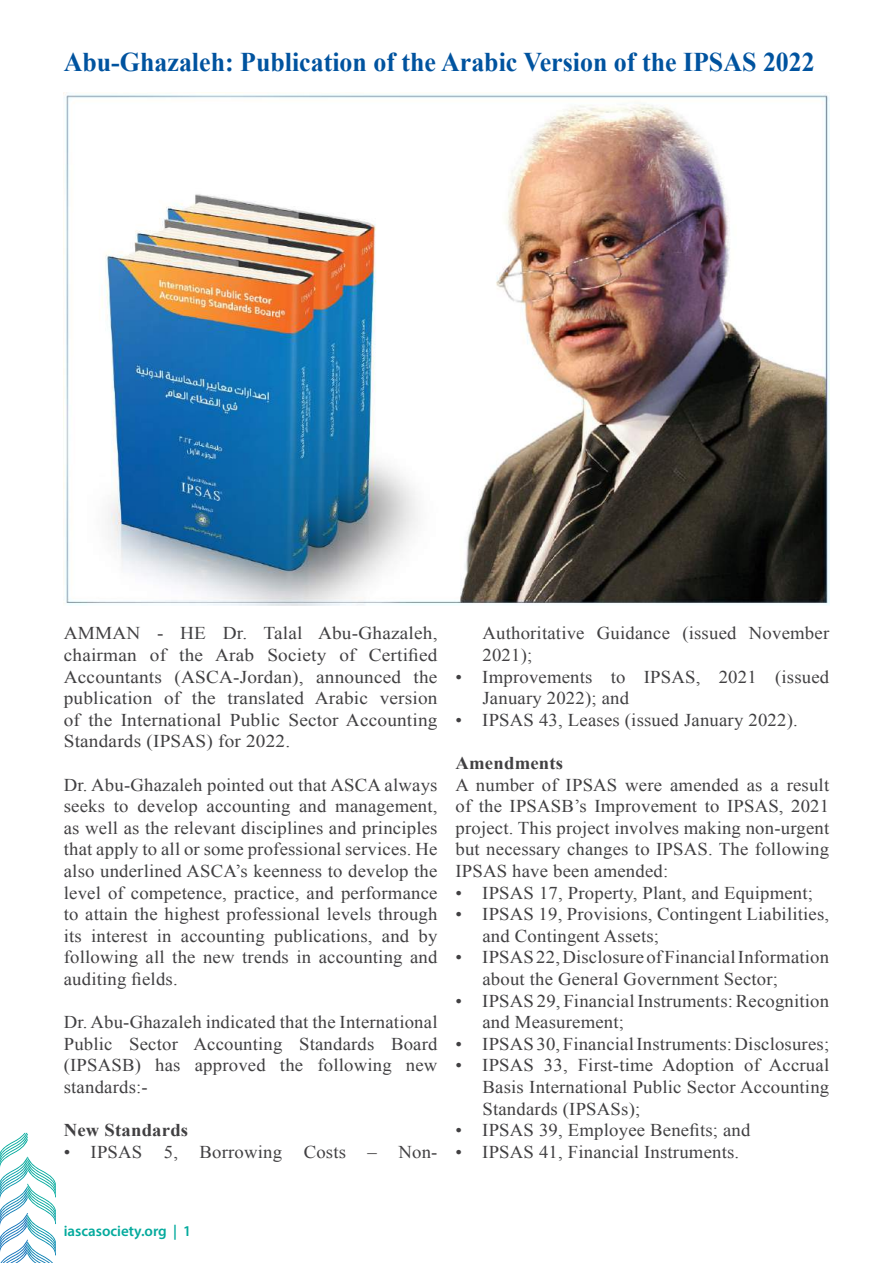
<style>
.page{position:relative;width:893px;height:1263px;background:#fff}
.page>*{position:absolute;margin:0;border:0;box-sizing:border-box;transform-origin:0 0}
.t1{font:700 27px "Times New Roman";color:#00539f;scale:.96 1}
.t2{font:18px/21.6px "Times New Roman";letter-spacing:.01em;color:#414042;scale:1.04 1}
.t3{font:18px/21.6px "Times New Roman";letter-spacing:.01em;color:#414042;scale:1.07 1}
.t4{font:700 18px "Times New Roman";letter-spacing:.01em;color:#414042;scale:1.04 1}
.t5{font:600 15px "Myriad Pro";color:#04aa9d}
</style>
<div class="page">
<svg style="left:0;top:1133px;width:56px;height:130px"></svg>
<img style="left:64px;top:94px;width:765px;height:512px">
<h1 class="t1" style="left:64px;top:44px;width:784px">Abu-Ghazaleh: Publication of the Arabic Version of the IPSAS 2022</h1>
<p class="t3" style="left:64px;top:622px;width:73px">AMMAN</p>
<p class="t3" style="left:157px;top:622px;width:7px">-</p>
<p class="t3" style="left:180px;top:622px;width:26px">HE</p>
<p class="t3" style="left:223px;top:622px;width:24px">Dr.</p>
<p class="t3" style="left:263px;top:622px;width:38px">Talal</p>
<p class="t3" style="left:318px;top:622px;width:113px">Abu-Ghazaleh,</p>
<p class="t2" style="left:482px;top:622px;width:100px">Authoritative</p>
<p class="t2" style="left:597px;top:622px;width:72px">Guidance</p>
<p class="t2" style="left:682px;top:622px;width:54px">(issued</p>
<p class="t2" style="left:749px;top:622px;width:79px">November</p>
<p class="t3" style="left:64px;top:644px;width:70px">chairman</p>
<p class="t3" style="left:150px;top:644px;width:17px">of</p>
<p class="t3" style="left:179px;top:644px;width:24px">the</p>
<p class="t3" style="left:215px;top:644px;width:38px">Arab</p>
<p class="t3" style="left:267px;top:644px;width:57px">Society</p>
<p class="t3" style="left:339px;top:644px;width:17px">of</p>
<p class="t3" style="left:369px;top:644px;width:66px">Certified</p>
<p class="t2" style="left:482px;top:644px;width:49px">2021 ;(</p>
<p class="t3" style="left:64px;top:665px;width:93px">Accountants</p>
<p class="t3" style="left:174px;top:665px;width:122px">(ASCA-Jordan ,)</p>
<p class="t3" style="left:316px;top:665px;width:81px">announced</p>
<p class="t3" style="left:414px;top:665px;width:24px">the</p>
<p class="t2" style="left:455px;top:665px;width:8px">•</p>
<p class="t2" style="left:482px;top:665px;width:107px">Improvements</p>
<p class="t2" style="left:611px;top:665px;width:16px">to</p>
<p class="t2" style="left:644px;top:665px;width:56px">IPSAS,</p>
<p class="t2" style="left:719px;top:665px;width:38px">2021</p>
<p class="t2" style="left:775px;top:665px;width:54px">(issued</p>
<p class="t3" style="left:64px;top:687px;width:84px">publication</p>
<p class="t3" style="left:164px;top:687px;width:17px">of</p>
<p class="t3" style="left:192px;top:687px;width:24px">the</p>
<p class="t3" style="left:227px;top:687px;width:73px">translated</p>
<p class="t3" style="left:315px;top:687px;width:51px">Arabic</p>
<p class="t3" style="left:380px;top:687px;width:56px">version</p>
<p class="t3" style="left:88px;top:709px;width:24px">the</p>
<p class="t3" style="left:121px;top:709px;width:96px">International</p>
<p class="t3" style="left:230px;top:709px;width:48px">Public</p>
<p class="t3" style="left:288px;top:709px;width:141px">Sector Accounting</p>
<p class="t3" style="left:64px;top:709px;width:213px">of<br>Standards (IPSAS) for 2022.</p>
<p class="t2" style="left:64px;top:773px;width:361px;text-align:right">Dr. Abu-Ghazaleh pointed out that ASCA always management,</p>
<p class="t2" style="left:64px;top:795px;width:41px">seeks</p>
<p class="t2" style="left:64px;top:817px;width:361px">as well as the relevant disciplines and principles</p>
<p class="t2" style="left:64px;top:838px;width:361px">that apply to all or some professional services. He</p>
<p class="t2" style="left:64px;top:860px;width:361px">also underlined ASCA s’ keenness to develop the</p>
<p class="t2" style="left:64px;top:881px;width:361px">level of competence, practice, and performance</p>
<p class="t2" style="left:64px;top:903px;width:361px">to attain the highest professional levels through</p>
<p class="t2" style="left:419px;top:925px;width:20px">by</p>
<p class="t2" style="left:137px;top:795px;width:60px">develop</p>
<p class="t2" style="left:207px;top:795px;width:82px">accounting</p>
<p class="t2" style="left:299px;top:795px;width:28px">and</p>
<p class="t2" style="left:114px;top:795px;width:16px">to</p>
<p class="t2" style="left:64px;top:925px;width:361px">its<br>following all the new trends in accounting and auditing fields.</p>
<p class="t2" style="left:64px;top:1011px;width:361px;text-align:right">Dr.Abu-Ghazaleh indicated that the International<br>Board</p>
<p class="t2" style="left:91px;top:925px;width:56px">interest</p>
<p class="t2" style="left:157px;top:925px;width:16px">in</p>
<p class="t2" style="left:181px;top:925px;width:82px">accounting</p>
<p class="t2" style="left:274px;top:925px;width:96px">publications,</p>
<p class="t2" style="left:382px;top:925px;width:28px">and</p>
<p class="t2" style="left:64px;top:1033px;width:48px">Public</p>
<p class="t2" style="left:193px;top:1033px;width:87px">Accounting</p>
<p class="t2" style="left:299px;top:1033px;width:74px">Standards</p>
<p class="t2" style="left:129px;top:1033px;width:48px">Sector</p>
<p class="t2" style="left:482px;top:687px;width:305px">January 2022); and<br>IPSAS 43, Leases (issued January 2022 .(</p>
<p class="t2" style="left:455px;top:709px;width:8px">•</p>
<p class="t4" style="left:455px;top:750px;width:105px">Amendments</p>
<p class="t2" style="left:455px;top:773px;width:361px;text-align:justify">A number of IPSAS were amended as a result of the IPSASB s’ Improvement to IPSAS, 2021 project. This project involves making non-urgent but necessary changes to IPSAS. The following IPSAS have been amended:</p>
<p class="t2" style="left:482px;top:881px;width:320px">IPSAS 17, Property, Plant, and Equipment;</p>
<p class="t2" style="left:455px;top:881px;width:8px">•</p>
<p class="t2" style="left:455px;top:903px;width:8px">•</p>
<p class="t2" style="left:455px;top:946px;width:8px">•</p>
<p class="t2" style="left:455px;top:989px;width:8px">•</p>
<p class="t2" style="left:455px;top:1033px;width:8px">•</p>
<p class="t2" style="left:482px;top:903px;width:335px">IPSAS 19, Provisions, Contingent Liabilities,</p>
<p class="t2" style="left:482px;top:925px;width:335px">and Contingent Assets;<br>IPSAS22,DisclosureofFinancialInformation</p>
<p class="t2" style="left:482px;top:968px;width:335px">about the General Government Sector;<br>IPSAS29,FinancialInstruments:Recognition</p>
<p class="t2" style="left:482px;top:1011px;width:335px">and Measurement;<br>IPSAS30,FinancialInstruments:Disclosures;</p>
<p class="t2" style="left:64px;top:1054px;width:82px">(IPSASB) standards:-</p>
<p class="t4" style="left:64px;top:1118px;width:121px">New Standards</p>
<p class="t2" style="left:155px;top:1054px;width:26px">has</p>
<p class="t2" style="left:195px;top:1054px;width:70px">approved</p>
<p class="t2" style="left:280px;top:1054px;width:24px">the</p>
<p class="t2" style="left:317px;top:1054px;width:73px">following</p>
<p class="t2" style="left:406px;top:1054px;width:32px">new</p>
<p class="t2" style="left:455px;top:1054px;width:8px">•</p>
<p class="t2" style="left:455px;top:1119px;width:8px">•</p>
<p class="t2" style="left:482px;top:1054px;width:51px">IPSAS</p>
<p class="t2" style="left:544px;top:1054px;width:24px">33,</p>
<p class="t2" style="left:578px;top:1054px;width:74px">First-time</p>
<p class="t2" style="left:662px;top:1054px;width:71px">Adoption</p>
<p class="t2" style="left:769px;top:1054px;width:60px">Accrual</p>
<p class="t2" style="left:744px;top:1054px;width:17px">of</p>
<p class="t2" style="left:482px;top:1076px;width:335px">Basis International Public Sector Accounting<br>Standards (IPSASs ;(<br>IPSAS 39, Employee Benefits; and</p>
<p class="t2" style="left:64px;top:1141px;width:8px">•</p>
<p class="t2" style="left:91px;top:1141px;width:51px">IPSAS</p>
<p class="t2" style="left:164px;top:1141px;width:15px">5,</p>
<p class="t2" style="left:200px;top:1141px;width:81px">Borrowing</p>
<p class="t2" style="left:304px;top:1141px;width:42px">Costs</p>
<p class="t2" style="left:368px;top:1141px;width:10px">–</p>
<p class="t2" style="left:398px;top:1141px;width:39px">Non-</p>
<p class="t2" style="left:455px;top:1141px;width:8px">•</p>
<p class="t2" style="left:482px;top:1141px;width:249px">IPSAS 41, Financial Instruments.</p>
<p class="t5" style="left:64px;top:1221px;width:129px">iascasociety.org 1|</p>
</div>
